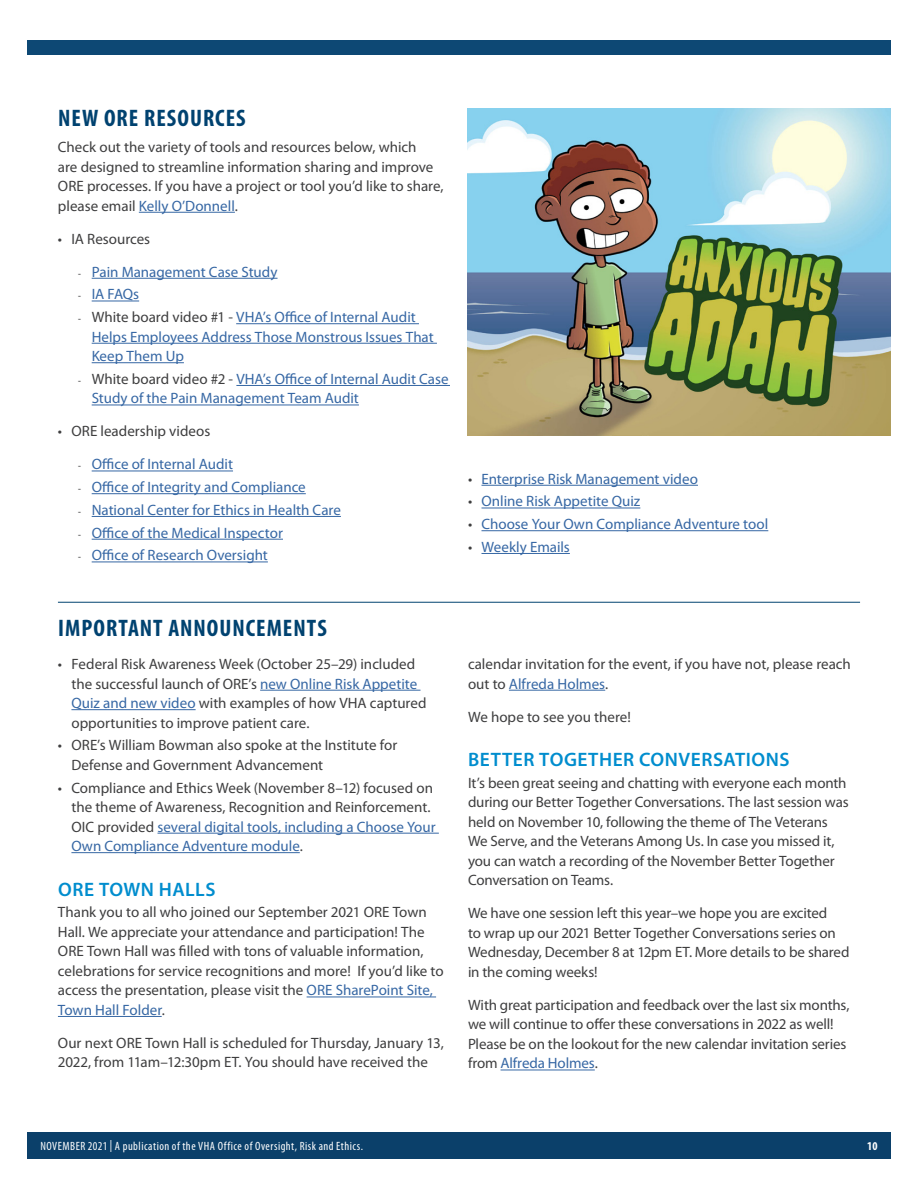
<style>
.page{position:relative;width:918px;height:1188px;background:#fff}
.page>*{position:absolute;margin:0;border:0;box-sizing:border-box;transform-origin:0 0}
.Title_with_Article_D{font:700 condensed 24px "Myriad Pro";letter-spacing:.04em;color:#004270}
.Subhead{font:600 19.5px "Myriad Pro";letter-spacing:.03em;color:#008dce}
.Article_Text{font:15px/19.5px "Myriad Pro";letter-spacing:-.005em;color:#3e3e3f}
.t1{font:15px/19.5px "Myriad Pro";color:#3667a4}
.t2{font:condensed 12px "Myriad Pro";letter-spacing:.04em;color:#fff}
.t3{font:700 condensed 12px "Myriad Pro";color:#fff}
.s1{color:#3667a4}
.s2{color:#3e3e3f}
</style>
<div class="page">
<div style="left:27px;top:1132px;width:864px;height:27px;background:#0b406a"></div>
<hr style="left:139px;top:212px;width:96px;height:1px;background:#3667a4">
<hr style="left:92px;top:278px;width:186px;height:1px;background:#3667a4">
<hr style="left:92px;top:301px;width:47px;height:1px;background:#3667a4">
<hr style="left:236px;top:323px;width:183px;height:1px;background:#3667a4">
<hr style="left:92px;top:343px;width:345px;height:1px;background:#3667a4">
<hr style="left:92px;top:362px;width:92px;height:1px;background:#3667a4">
<hr style="left:236px;top:385px;width:214px;height:1px;background:#3667a4">
<hr style="left:92px;top:405px;width:267px;height:1px;background:#3667a4">
<hr style="left:92px;top:471px;width:141px;height:1px;background:#3667a4">
<hr style="left:92px;top:493px;width:214px;height:1px;background:#3667a4">
<hr style="left:92px;top:516px;width:249px;height:1px;background:#3667a4">
<hr style="left:92px;top:539px;width:191px;height:1px;background:#3667a4">
<hr style="left:92px;top:562px;width:176px;height:1px;background:#3667a4">
<hr style="left:482px;top:485px;width:216px;height:1px;background:#3667a4">
<hr style="left:482px;top:508px;width:158px;height:1px;background:#3667a4">
<hr style="left:482px;top:530px;width:286px;height:1px;background:#3667a4">
<hr style="left:482px;top:553px;width:88px;height:1px;background:#3667a4">
<hr style="left:58px;top:602px;width:802px;height:1px;background:#004270">
<img style="left:467px;top:108px;width:424px;height:327px">
<hr style="left:260px;top:690px;width:161px;height:1px;background:#3667a4">
<hr style="left:71px;top:709px;width:125px;height:1px;background:#3667a4">
<hr style="left:158px;top:833px;width:281px;height:1px;background:#3667a4">
<hr style="left:71px;top:852px;width:229px;height:1px;background:#3667a4">
<hr style="left:307px;top:997px;width:129px;height:1px;background:#3667a4">
<hr style="left:58px;top:1016px;width:104px;height:1px;background:#3667a4">
<hr style="left:509px;top:690px;width:96px;height:1px;background:#3667a4">
<hr style="left:501px;top:1070px;width:94px;height:1px;background:#3667a4">
<div style="left:27px;top:40px;width:864px;height:15px;background:#0d4874"></div>
<h2 class="Title_with_Article_D" style="left:58px;top:103px;width:189px">NEW ORE RESOURCES</h2>
<p class="Article_Text" style="left:58px;top:137px;width:387px">Check out the variety of tools and resources below, which<br>are designed to streamline information sharing and improve ORE processes. If you have a project or tool you’d like to share, please email <span class="s1">Kelly O’Donnell</span>.</p>
<p class="Article_Text" style="left:58px;top:229px;width:94px">• IA Resources</p>
<p class="t1" style="left:78px;top:262px;width:201px"><span class="s2">Ŧ</span> Pain Management Case Study</p>
<p class="t1" style="left:78px;top:284px;width:62px"><span class="s2">Ŧ</span> IA FAQs</p>
<p class="t1" style="left:92px;top:307px;width:344px;text-indent:-14px"><span class="s2">Ŧ White board video #1 -</span> VHA’s Office of Internal Audit<br>Helps Employees Address Those Monstrous Issues That<br>Keep Them Up</p>
<p class="t1" style="left:92px;top:369px;width:358px;text-indent:-14px"><span class="s2">Ŧ White board video #2 -</span> VHA’s Office of Internal Audit Case<br>Study of the Pain Management Team Audit</p>
<p class="Article_Text" style="left:58px;top:421px;width:154px">• ORE leadership videos</p>
<p class="t1" style="left:78px;top:454px;width:156px"><span class="s2">Ŧ</span> Office of Internal Audit</p>
<p class="t1" style="left:78px;top:477px;width:229px"><span class="s2">Ŧ</span> Office of Integrity and Compliance</p>
<p class="t1" style="left:78px;top:500px;width:264px"><span class="s2">Ŧ</span> National Center for Ethics in Health Care</p>
<p class="t1" style="left:78px;top:523px;width:206px"><span class="s2">Ŧ</span> Office of the Medical Inspector</p>
<p class="t1" style="left:78px;top:545px;width:191px"><span class="s2">Ŧ</span> Office of Research Oversight</p>
<p class="t1" style="left:468px;top:469px;width:231px"><span class="s2">•</span> Enterprise Risk Management video</p>
<p class="t1" style="left:468px;top:491px;width:174px"><span class="s2">•</span> Online Risk Appetite Quiz</p>
<p class="t1" style="left:468px;top:514px;width:302px"><span class="s2">•</span> Choose Your Own Compliance Adventure tool</p>
<p class="t1" style="left:468px;top:537px;width:103px"><span class="s2">•</span> Weekly Emails</p>
<h2 class="Title_with_Article_D" style="left:58px;top:613px;width:270px">IMPORTANT ANNOUNCEMENTS</h2>
<p class="Article_Text" style="left:71px;top:654px;width:357px;text-indent:-14px">• Federal Risk Awareness Week (October 25–29) included the successful launch of ORE’s <span class="s1">new Online Risk Appetite Quiz and new video</span> with examples of how VHA captured opportunities to improve patient care.</p>
<p class="Article_Text" style="left:71px;top:735px;width:327px;text-indent:-14px">• ORE’s William Bowman also spoke at the Institute for<br>Defense and Government Advancement</p>
<p class="Article_Text" style="left:71px;top:778px;width:366px;text-indent:-14px">• Compliance and Ethics Week (November 8–12) focused on the theme of Awareness, Recognition and Reinforcement.<br>OIC provided <span class="s1">several digital tools, including a Choose Your Own Compliance Adventure module</span>.</p>
<h3 class="Subhead" style="left:58px;top:877px;width:159px">ORE TOWN HALLS</h3>
<p class="Article_Text" style="left:58px;top:902px;width:387px">Thank you to all who joined our September 2021 ORE Town Hall. We appreciate your attendance and participation! The ORE Town Hall was filled with tons of valuable information, celebrations for service recognitions and more! If you’d like to access the presentation, please visit the <span class="s1">ORE SharePoint Site, Town Hall Folder</span>.</p>
<p class="Article_Text" style="left:58px;top:1033px;width:387px">Our next ORE Town Hall is scheduled for Thursday, January 13,<br>2022, from 11am–12:30pm ET. You should have received the</p>
<p class="Article_Text" style="left:468px;top:654px;width:384px">calendar invitation for the event, if you have not, please reach out to <span class="s1">Alfreda Holmes</span>.</p>
<p class="Article_Text" style="left:468px;top:707px;width:164px">We hope to see you there!</p>
<h3 class="Subhead" style="left:468px;top:747px;width:323px">BETTER TOGETHER CONVERSATIONS</h3>
<p class="Article_Text" style="left:468px;top:773px;width:382px">It’s been great seeing and chatting with everyone each month during our Better Together Conversations. The last session was held on November 10, following the theme of The Veterans We Serve, and the Veterans Among Us. In case you missed it, you can watch a recording of the November Better Together Conversation on Teams.</p>
<p class="Article_Text" style="left:468px;top:903px;width:383px">We have one session left this year–we hope you are excited<br>to wrap up our 2021 Better Together Conversations series on Wednesday, December 8 at 12pm ET. More details to be shared in the coming weeks!</p>
<p class="Article_Text" style="left:468px;top:995px;width:383px">With great participation and feedback over the last six months, we will continue to offer these conversations in 2022 as well!<br>Please be on the lookout for the new calendar invitation series from <span class="s1">Alfreda Holmes</span>.</p>
<p class="t2" style="left:40px;top:1139px;width:324px">NOVEMBER 2021 | A publication of the VHA Office of Oversight, Risk and Ethics.</p>
<p class="t3" style="left:867px;top:1139px;width:12px">10</p>
</div>
